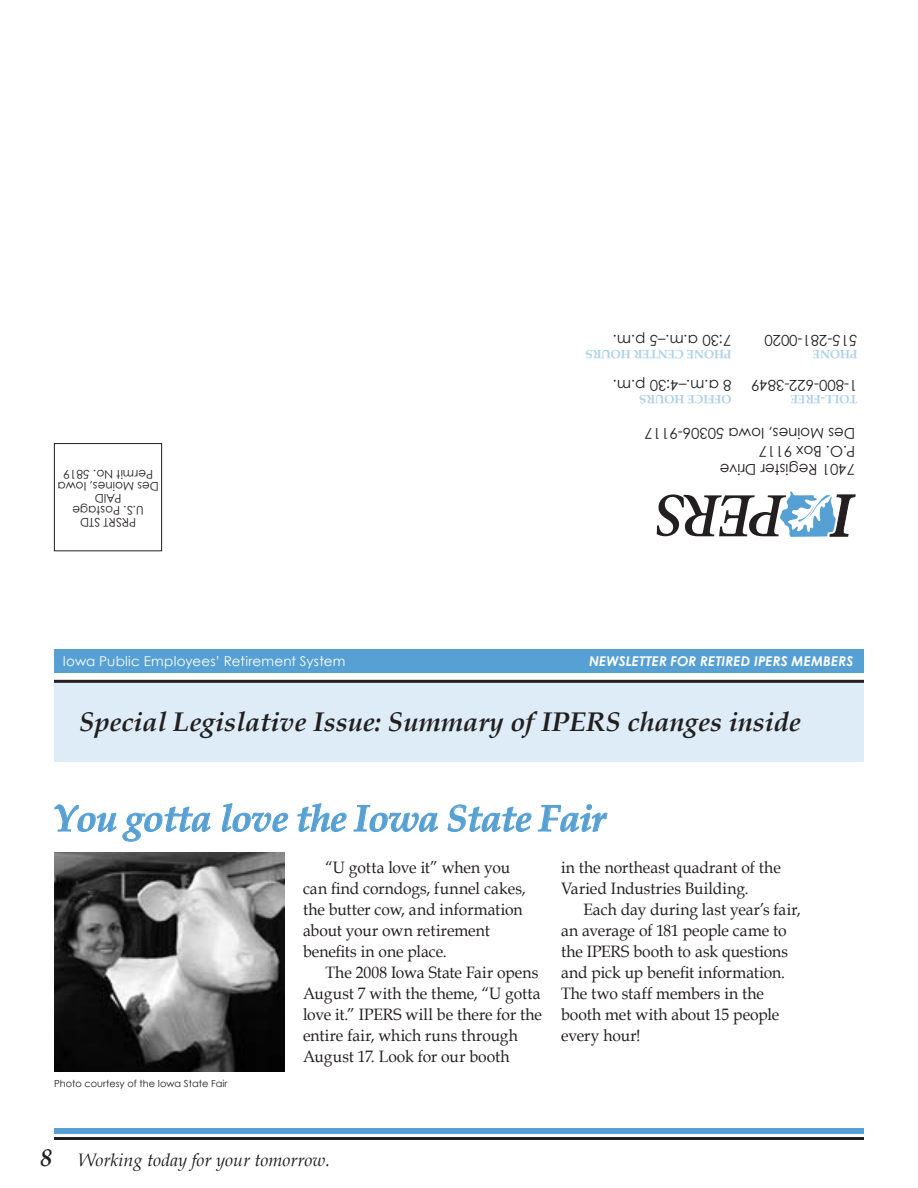
<style>
.page{position:relative;width:918px;height:1188px;background:#fff}
.page>*{position:absolute;margin:0;border:0;box-sizing:border-box;transform-origin:0 0}
.t1{font:italic 700 37.5px "Book Antiqua";letter-spacing:-.02em;color:#56a0d4}
.t2{font:italic 700 27px "Book Antiqua";color:#231f20}
.t3{font:italic 18px "Book Antiqua";color:#231f20}
.t4{font:16.5px/21px "Book Antiqua";color:#231f20;scale:.95 1}
.t5{font:15px/18px "Century Gothic";color:#231f20}
.t6{font:13.5px "Century Gothic";letter-spacing:.015em;color:#fff}
.t7{font:italic 700 13.5px "Century Gothic";letter-spacing:.015em;color:#fff}
.t8{font:12px "Century Gothic";color:#231f20}
.t9{font:700 12px "Book Antiqua";color:#aad0ea}
.t10{font:9.75px "Century Gothic";color:#231f20}
.s1{font-weight:700;font-size:24px}
</style>
<div class="page">
<div style="left:54px;top:681px;width:810px;height:81px;background:#ddecf6"></div>
<div style="left:54px;top:649px;width:809px;height:24px;background:#56a0d4"></div>
<hr style="left:54px;top:680px;width:810px;height:3px;background:#231f20">
<hr style="left:54px;top:1137px;width:810px;height:3px;background:#231f20">
<div style="left:54px;top:1128px;width:810px;height:6px;background:#56a0d4"></div>
<div style="left:54px;top:443px;width:108px;height:108px;border:1px solid #231f20"></div>
<svg style="left:657px;top:491px;width:198px;height:46px"></svg>
<svg style="left:54px;top:804px;width:157px;height:38px"></svg>
<svg style="left:222px;top:803px;width:66px;height:29px"></svg>
<svg style="left:297px;top:803px;width:50px;height:29px"></svg>
<svg style="left:353px;top:805px;width:85px;height:27px"></svg>
<svg style="left:447px;top:804px;width:85px;height:28px"></svg>
<svg style="left:538px;top:804px;width:70px;height:28px"></svg>
<img style="left:54px;top:852px;width:231px;height:219px">
<p class="t8" style="left:153px;top:482px;width:91px;rotate:-180deg">Permit No. 5819</p>
<p class="t8" style="left:159px;top:494px;width:103px;rotate:-180deg">Des Moines, Iowa</p>
<p class="t8" style="left:122px;top:506px;width:14px;rotate:-180deg">a i dP</p>
<p class="t8" style="left:144px;top:518px;width:73px;rotate:-180deg">U.S. Postage</p>
<p class="t8" style="left:136px;top:530px;width:58px;rotate:-180deg">PRSRT STD</p>
<p class="t5" style="left:731px;top:349px;width:120px;rotate:-180deg">7:30 a.m.–5 p.m.</p>
<p class="t5" style="left:857px;top:349px;width:95px;rotate:-180deg">515-281-0020</p>
<p class="t9" style="left:731px;top:361px;width:147px;rotate:-180deg">PHONE CENTER HOURS</p>
<p class="t9" style="left:857px;top:361px;width:46px;rotate:-180deg">PHONE</p>
<p class="t5" style="left:731px;top:394px;width:120px;rotate:-180deg">8 a.m.–4:30 p.m.</p>
<p class="t5" style="left:857px;top:394px;width:108px;rotate:-180deg">1-800-622-3849</p>
<p class="t9" style="left:731px;top:406px;width:94px;rotate:-180deg">OFFICE HOURS</p>
<p class="t9" style="left:857px;top:406px;width:68px;rotate:-180deg">TOLL-FREE</p>
<p class="t5" style="left:855px;top:478px;width:212px;rotate:-180deg">7401 Register Drive<br>P.O. Box 9117<br>Des Moines, Iowa 50306-9117</p>
<p class="t6" style="left:63px;top:653px;width:284px">Iowa Public Employees’ Retirement System</p>
<p class="t7" style="left:589px;top:653px;width:266px">NEWSLETTER FOR RETIRED IPERS MEMBERS</p>
<h2 class="t2" style="left:79px;top:706px;width:723px">Special Legislative Issue: Summary of IPERS changes inside</h2>
<h1 class="t1" style="left:54px;top:796px;width:553px">You gotta love the Iowa State Fair</h1>
<p class="t10" style="left:54px;top:1078px;width:175px">Photo courtesy of the Iowa State Fair</p>
<p class="t4" style="left:303px;top:857px;width:236px;text-indent:22px">“U gotta love it” when you can find corndogs, funnel cakes, the butter cow, and information about your own retirement benefits in one place.</p>
<p class="t4" style="left:303px;top:962px;width:253px;text-indent:22px">The 2008 Iowa State Fair opens<br>August 7 with the theme, “U gotta love it.” IPERS will be there for the entire fair, which runs through<br>August 17. Look for our booth</p>
<p class="t4" style="left:561px;top:857px;width:233px">in the northeast quadrant of the<br>Varied Industries Building.</p>
<p class="t4" style="left:561px;top:899px;width:254px;text-indent:22px">Each day during last year’s fair, an average of 181 people came to the IPERS booth to ask questions and pick up benefit information.<br>The two staff members in the booth met with about 15 people every hour!</p>
<p class="t3" style="left:40px;top:1150px;width:291px"><span class="s1">8</span> Working today for your tomorrow.</p>
</div>
